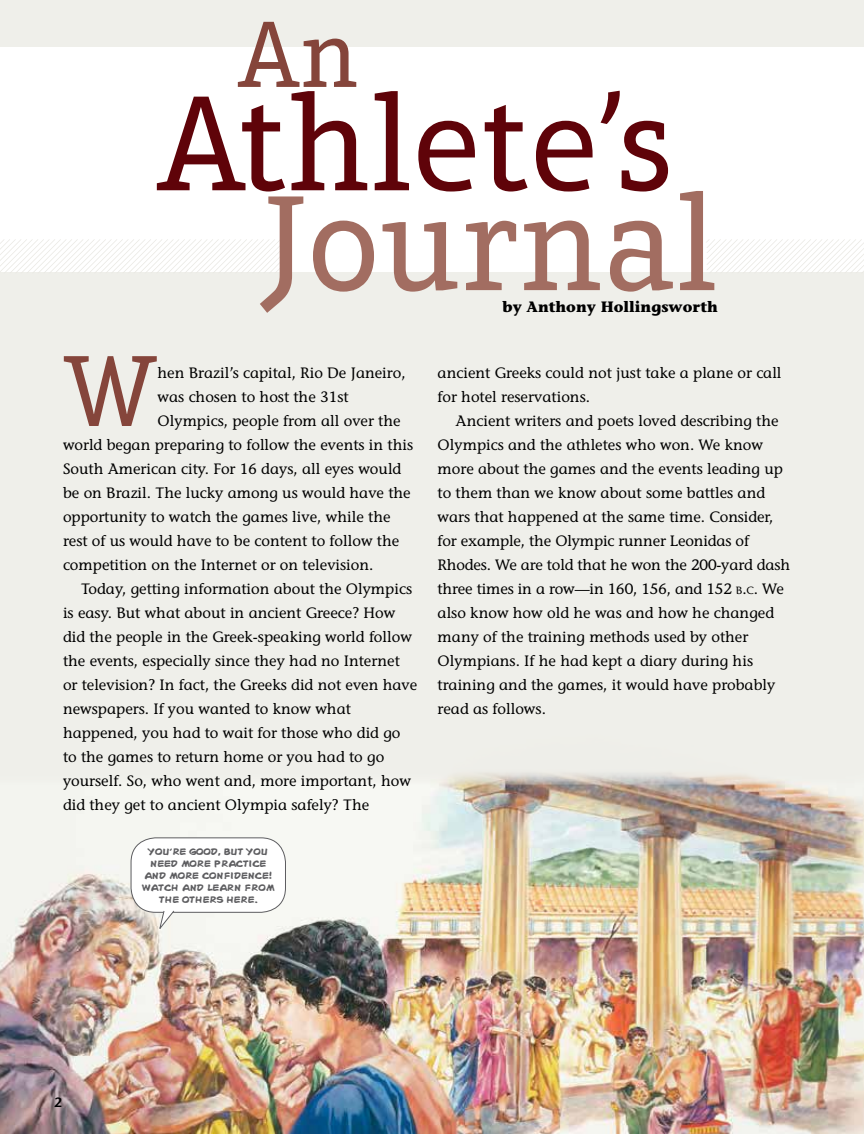
<style>
.page{position:relative;width:864px;height:1134px;background:#fff}
.page>*{position:absolute;margin:0;border:0;box-sizing:border-box;transform-origin:0 0}
.t1{font:137.7px "Aptifer Slab Com";color:#5f0309}
.t2{font:137.7px "Aptifer Slab Com";color:#a26d61}
.t3{font:102.75px "Aptifer Slab Com";color:#85453b}
.t4{font:95.7px "Aptifer Slab Com";color:#85453b}
.t5{font:15px/24px "Stone Informal";color:#000}
.t6{font:700 15px "Stone Informal";color:#000}
.t7{font:600 13.5px "Stone Sans";color:#000}
.t8{font:8.55px/12px "Comic Demi";color:#5d5d60;text-align:center}
.s1{font-size:10.5px}
.s2{font-style:inherit}
</style>
<div class="page">
<img style="left:0;top:785px;width:864px;height:349px">
<div style="left:0;top:0;width:864px;height:785px;background:#efefea"></div>
<div style="left:0;top:48px;width:864px;height:224px;background:#fff"></div>
<svg style="left:0;top:239px;width:285px;height:34px"></svg>
<svg style="left:706px;top:239px;width:158px;height:34px"></svg>
<div style="left:131px;top:838px;width:154px;height:74px;background:#fff;border-radius:25px"></div>
<div style="left:131px;top:838px;width:155px;height:74px;border:1px solid #5d5d60;border-radius:25px"></div>
<svg style="left:159px;top:910px;width:15px;height:20px"></svg>
<h3 class="t4" style="left:237px;top:0;width:123px">An</h3>
<h1 class="t1" style="left:156px;top:65px;width:520px">Athlete’s</h1>
<h1 class="t2" style="left:261px;top:165px;width:459px">Journal</h1>
<p class="t6" style="left:503px;top:297px;width:217px">by Anthony Hollingsworth</p>
<h2 class="t3" style="left:63px;top:333px;width:96px">W</h2>
<p class="t5" style="left:158px;top:361px;width:250px">hen Brazil’s capital, Rio De Janeiro,</p>
<p class="t5" style="left:158px;top:385px;width:193px">was chosen to host the 31st</p>
<p class="t5" style="left:158px;top:409px;width:245px">Olympics, people from all over the</p>
<p class="t5" style="left:63px;top:433px;width:352px">world began preparing to follow the events in this</p>
<p class="t5" style="left:63px;top:457px;width:340px">South American city. For 16 days, all eyes would</p>
<p class="t5" style="left:63px;top:481px;width:349px">be on Brazil. The lucky among us would have the</p>
<p class="t5" style="left:63px;top:505px;width:329px">opportunity to watch the games live, while the</p>
<p class="t5" style="left:63px;top:529px;width:338px">rest of us would have to be content to follow the</p>
<p class="t5" style="left:63px;top:553px;width:312px">competition on the Internet or on television.</p>
<p class="t5" style="left:81px;top:577px;width:333px">Today, getting information about the Olympics</p>
<p class="t5" style="left:63px;top:601px;width:334px">is easy. But what about in ancient Greece? How</p>
<p class="t5" style="left:63px;top:625px;width:351px">did the people in the Greek-speaking world follow</p>
<p class="t5" style="left:63px;top:649px;width:338px">the events, especially since they had no Internet</p>
<p class="t5" style="left:63px;top:673px;width:356px">or television? In fact, the Greeks did not even have</p>
<p class="t5" style="left:63px;top:697px;width:289px">newspapers. If you wanted to know what</p>
<p class="t5" style="left:63px;top:721px;width:339px">happened, you had to wait for those who did go</p>
<p class="t5" style="left:63px;top:745px;width:323px">to the games to return home or you had to go</p>
<p class="t5" style="left:63px;top:769px;width:350px">yourself. So, who went and, more important, how</p>
<p class="t5" style="left:63px;top:793px;width:308px">did they get to ancient Olympia safely? The</p>
<p class="t8" style="left:142px;top:845px;width:133px">YOU’RE GOOD, BUT YOU<br>NEED MORE PRACTICE<br>AND MORE CONFIDENCE!<br>WATCH AND LEARN FROM<br>THE OTHERS HERE.</p>
<p class="t5" style="left:438px;top:361px;width:345px">ancient Greeks could not just take a plane or call for hotel reservations.</p>
<p class="t5" style="left:438px;top:409px;width:354px;text-indent:18px">Ancient writers and poets loved describing the Olympics and the athletes who won. We know more about the games and the events leading up to them than we know about some battles and wars that happened at the same time. Consider, for example, the Olympic runner Leonidas of Rhodes. We are told that he won the 200-yard dash three times in a row—in 160, 156, and 152 <span class="s1">b</span><span class="s2">.</span><span class="s1">c</span><span class="s2">.</span> We also know how old he was and how he changed many of the training methods used by other Olympians. If he had kept a diary during his training and the games, it would have probably read as follows.</p>
<p class="t7" style="left:54px;top:1094px;width:9px">2</p>
</div>
